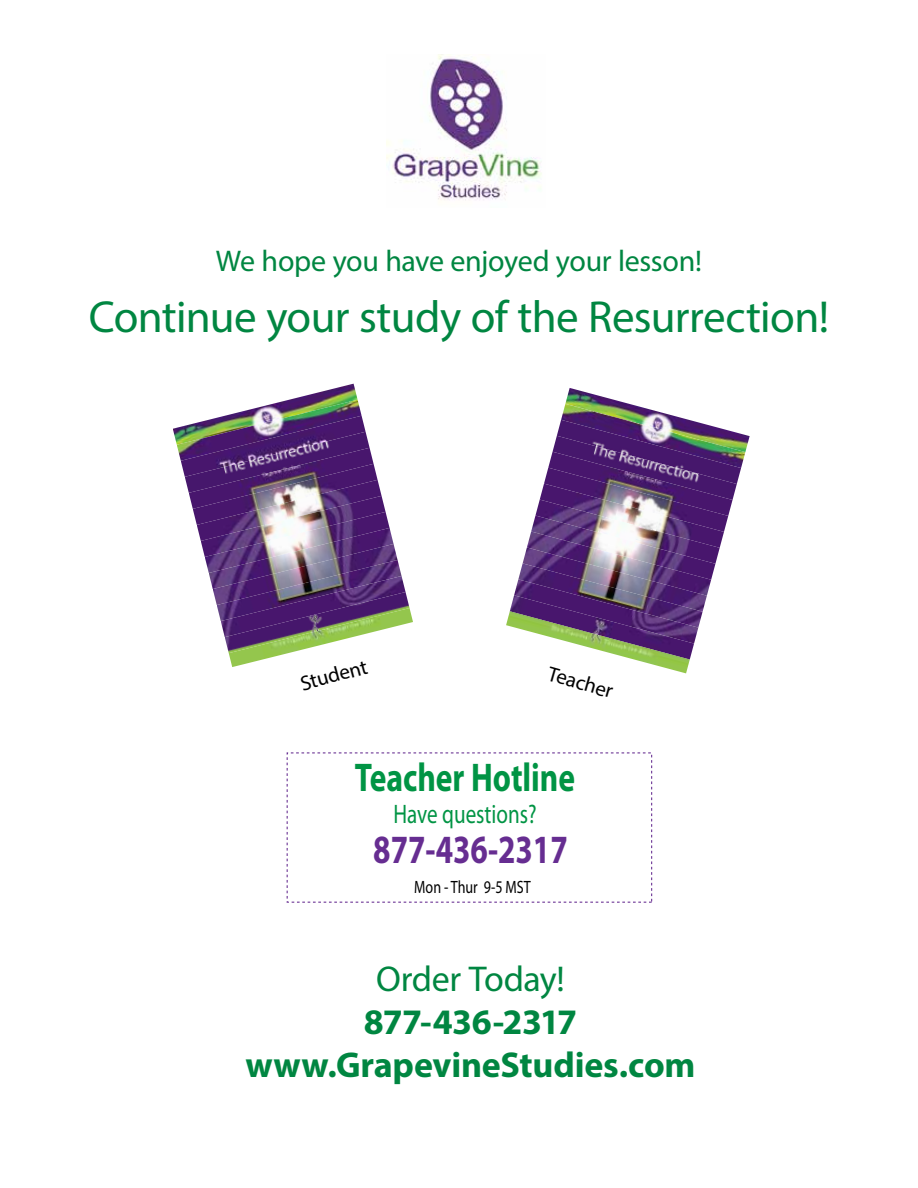
<style>
.page{position:relative;width:918px;height:1188px;background:#fff}
.page>*{position:absolute;margin:0;border:0;box-sizing:border-box;transform-origin:0 0}
.t1{font:45px "Myriad Pro";letter-spacing:-.015em;color:#008641}
.t2{font:700 40.2px "Myriad Pro";color:#009444;scale:.79 1}
.t3{font:700 40.2px "Myriad Pro";color:#662d91;scale:.78 1}
.t4{font:700 36px/43.2px "Myriad Pro";letter-spacing:-.005em;color:#008641;text-align:center}
.t5{font:36px "Myriad Pro";letter-spacing:-.01em;color:#008641}
.t6{font:30px "Myriad Pro";letter-spacing:-.01em;color:#008641}
.t7{font:26.85px "Myriad Pro";color:#009444;scale:.79 1}
.t8{font:21px "Myriad Pro";color:#000}
.t9{font:17.85px "Myriad Pro";color:#000;scale:.79 1}
</style>
<div class="page">
<img style="left:173px;top:384px;width:185px;height:61px">
<img style="left:177px;top:400px;width:185px;height:61px">
<img style="left:181px;top:416px;width:185px;height:61px">
<img style="left:185px;top:432px;width:185px;height:61px">
<img style="left:189px;top:448px;width:185px;height:61px">
<img style="left:193px;top:464px;width:185px;height:61px">
<img style="left:197px;top:480px;width:185px;height:61px">
<img style="left:201px;top:496px;width:185px;height:61px">
<img style="left:205px;top:512px;width:185px;height:61px">
<img style="left:209px;top:528px;width:185px;height:61px">
<img style="left:213px;top:544px;width:185px;height:61px">
<img style="left:217px;top:560px;width:185px;height:61px">
<img style="left:221px;top:576px;width:185px;height:61px">
<img style="left:225px;top:592px;width:185px;height:61px">
<img style="left:229px;top:608px;width:184px;height:59px">
<img style="left:565px;top:388px;width:185px;height:64px">
<img style="left:561px;top:404px;width:184px;height:64px">
<img style="left:557px;top:420px;width:184px;height:63px">
<img style="left:553px;top:436px;width:184px;height:62px">
<img style="left:548px;top:452px;width:185px;height:64px">
<img style="left:544px;top:468px;width:184px;height:64px">
<img style="left:540px;top:484px;width:184px;height:63px">
<img style="left:535px;top:500px;width:185px;height:64px">
<img style="left:531px;top:516px;width:184px;height:64px">
<img style="left:527px;top:532px;width:184px;height:63px">
<img style="left:523px;top:547px;width:184px;height:63px">
<img style="left:518px;top:563px;width:185px;height:65px">
<img style="left:514px;top:579px;width:184px;height:65px">
<img style="left:510px;top:595px;width:184px;height:64px">
<img style="left:506px;top:611px;width:184px;height:62px">
<img style="left:387px;top:54px;width:155px;height:147px">
<p class="t6" style="left:216px;top:242px;width:488px">We hope you have enjoyed your lesson!</p>
<p class="t1" style="left:89px;top:289px;width:742px">Continue your study of the Resurrection!</p>
<p class="t8" style="left:298px;top:671px;width:70px;rotate:-15deg">Student</p>
<p class="t8" style="left:552px;top:661px;width:69px;rotate:16deg">Teacher</p>
<p class="t2" style="left:355px;top:751px;width:280px">Teacher Hotline</p>
<p class="t7" style="left:393px;top:798px;width:183px">Have questions?</p>
<p class="t3" style="left:373px;top:824px;width:251px">877-436-2317</p>
<p class="t9" style="left:414px;top:876px;width:149px">Mon - Thur 9-5 MST</p>
<p class="t5" style="left:376px;top:957px;width:190px">Order Today!</p>
<p class="t4" style="left:245px;top:999px;width:452px">877-436-2317 www.GrapevineStudies.com</p>
</div>
